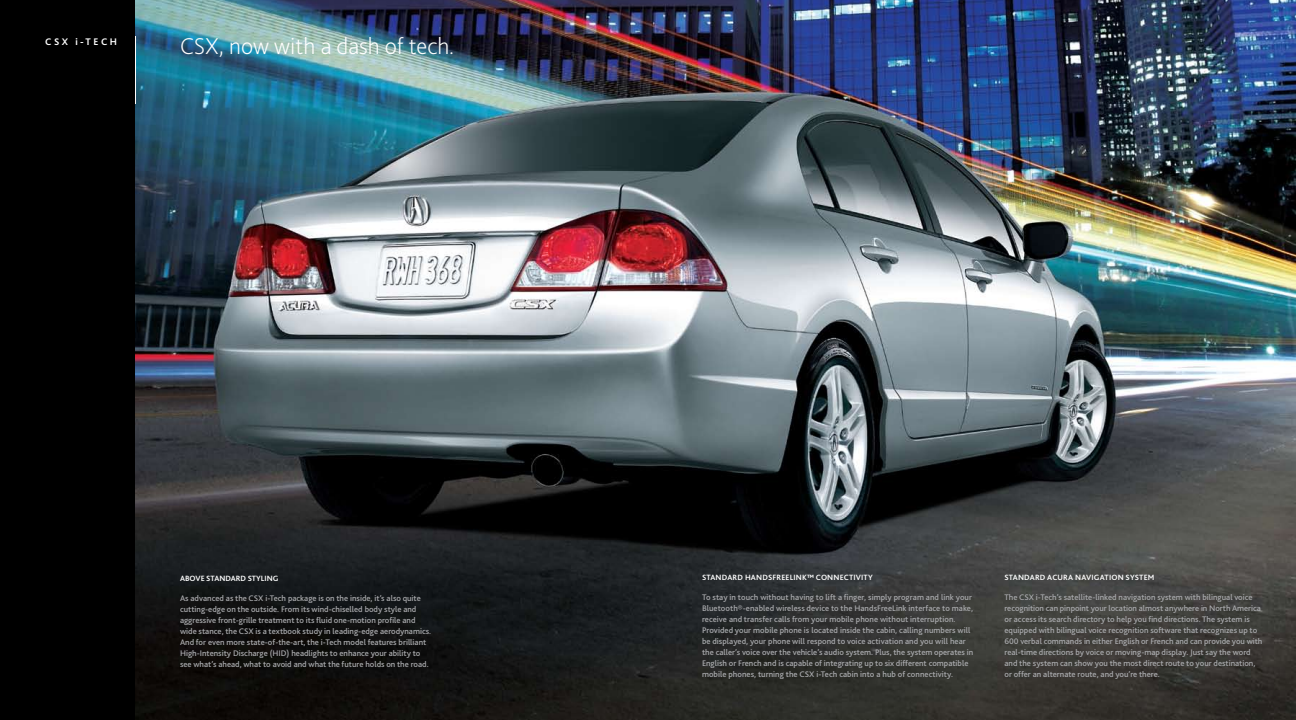
<style>
.page{position:relative;width:1296px;height:720px;background:#fff}
.page>*{position:absolute;margin:0;border:0;box-sizing:border-box;transform-origin:0 0}
.t1{font:200 24px "Bliss 2";color:#fff}
.t2{font:700 10px "Bliss 2";letter-spacing:.25em;color:#fff}
.t3{font:500 8.5px/11px "Bliss 2";color:#a8a9ac}
.t4{font:700 8px "Bliss 2";letter-spacing:.02em;color:#fff}
.t5{font:700 8px "Bliss 2";color:#fff}
</style>
<div class="page">
<img style="left:135px;top:0;width:1161px;height:720px">
<div style="left:0;top:0;width:135px;height:720px;background:#000"></div>
<hr style="left:135px;top:36px;width:1px;height:68px;background:#fff">
<p class="t2" style="left:45px;top:35px;width:73px">CSX i-TECH</p>
<h1 class="t1" style="left:180px;top:31px;width:276px">CSX, now with a dash of tech.</h1>
<p class="t5" style="left:180px;top:573px;width:100px">ABOVE STANDARD STYLING</p>
<p class="t3" style="left:180px;top:592px;width:253px">As advanced as the CSX i-Tech package is on the inside, it’s also quite cutting-edge on the outside. From its wind-chiselled body style and aggressive front-grille treatment to its fluid one-motion profile and wide stance, the CSX is a textbook study in leading-edge aerodynamics.<br>And for even more state-of-the-art, the i-Tech model features brilliant High-Intensity Discharge (HID) headlights to enhance your ability to see what’s ahead, what to avoid and what the future holds on the road.</p>
<p class="t4" style="left:702px;top:572px;width:172px">STANDARD HANDSFREELINK™ CONNECTIVITY</p>
<p class="t3" style="left:702px;top:591px;width:273px">To stay in touch without having to lift a finger, simply program and link your Bluetooth®-enabled wireless device to the HandsFreeLink interface to make, receive and transfer calls from your mobile phone without interruption.<br>Provided your mobile phone is located inside the cabin, calling numbers will be displayed, your phone will respond to voice activation and you will hear the caller’s voice over the vehicle’s audio system. Plus, the system operates in English or French and is capable of integrating up to six different compatible mobile phones, turning the CSX i-Tech cabin into a hub of connectivity.</p>
<p class="t4" style="left:1004px;top:572px;width:151px">STANDARD ACURA NAVIGATION SYSTEM</p>
<p class="t3" style="left:1004px;top:591px;width:259px">The CSX i-Tech’s satellite-linked navigation system with bilingual voice recognition can pinpoint your location almost anywhere in North America or access its search directory to help you find directions. The system is equipped with bilingual voice recognition software that recognizes up to 600 verbal commands in either English or French and can provide you with real-time directions by voice or moving-map display. Just say the word and the system can show you the most direct route to your destination, or offer an alternate route, and you’re there.</p>
</div>
